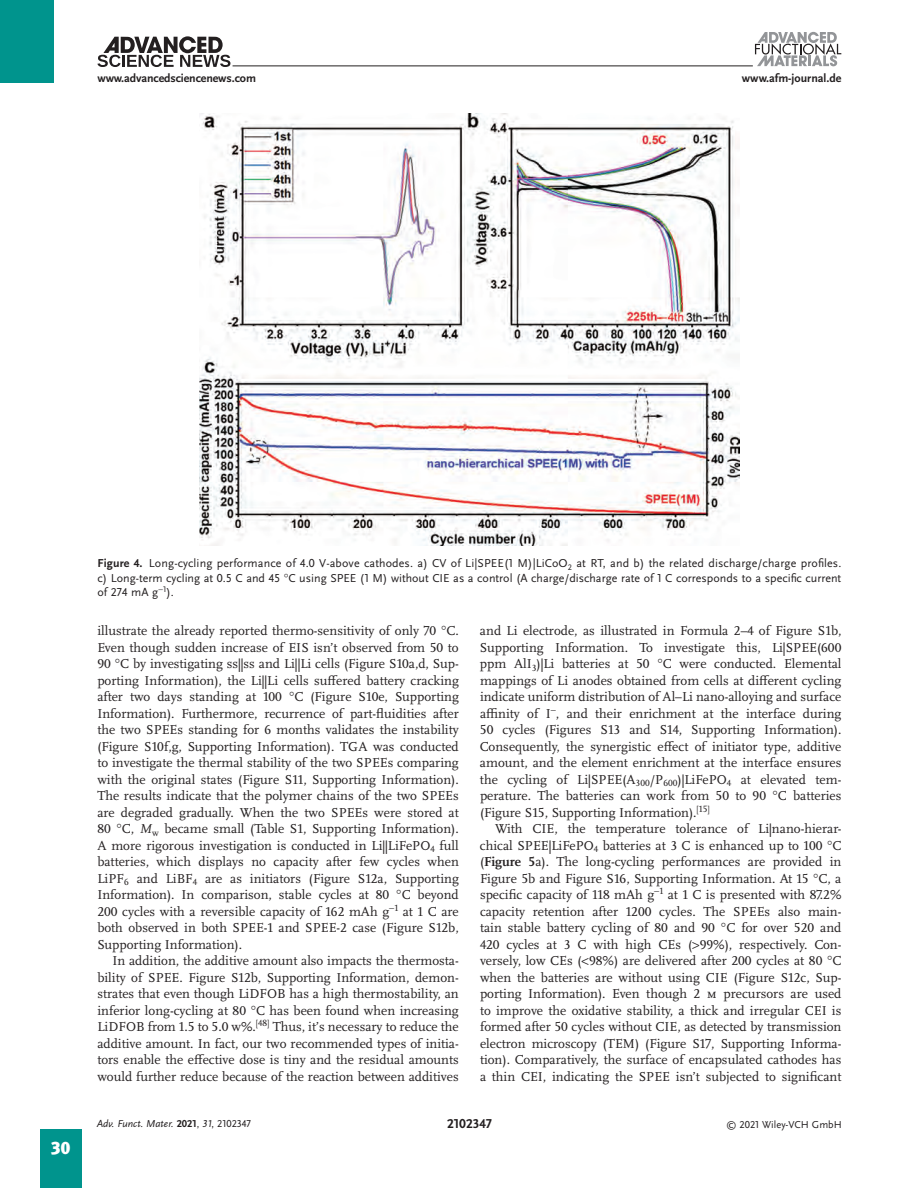
<style>
.page{position:relative;width:918px;height:1188px;background:#fff}
.page>*{position:absolute;margin:0;border:0;box-sizing:border-box;transform-origin:0 0}
.t1{font:900 18px "Meta Pro";color:#fff}
.t2{font:13.5px "Scala Pro";color:#231f20}
.t3{font:700 13.5px "Scala Sans Pro";color:#231f20}
.t4{font:12px/14.2px "Scala Sans Pro";color:#231f20;text-align:justify}
.t5{font:700 12px "Scala Sans Pro";letter-spacing:-.01em;color:#231f20}
.t6{font:italic 10.5px "Scala Sans Pro";color:#231f20}
.t7{font:10.5px "Scala Sans Pro";color:#231f20}
.s1{font-weight:700}
.s2{font-style:italic}
.s3{font-weight:700;font-style:normal}
.s4{font-style:normal}
</style>
<div class="page">
<svg style="left:755px;top:32px;width:86px;height:34px"></svg>
<hr style="left:233px;top:66px;width:520px;height:1px;background:#231f20">
<svg style="left:97px;top:36px;width:133px;height:31px"></svg>
<img style="left:199px;top:114px;width:540px;height:432px">
<div style="left:0;top:0;width:54px;height:83px;background:#00948d"></div>
<div style="left:40px;top:1129px;width:41px;height:59px;background:#00948d"></div>
<p class="t5" style="left:97px;top:71px;width:160px">www.advancedsciencenews.com</p>
<p class="t5" style="left:742px;top:71px;width:101px">www.afm-journal.de</p>
<h1 class="t1" style="left:51px;top:1133px;width:21px">30</h1>
<p class="t4" style="left:97px;top:556px;width:746px"><span class="s1">Figure 4.</span> Long-cycling performance of 4.0 V-above cathodes. a) CV of Li|SPEE(1 M)|LiCoO<sub>2</sub> at RT, and b) the related discharge/charge profiles. c) Long-term cycling at 0.5 C and 45 C using SPEE (1 M) without CIE as a control (A charge/discharge rate of 1 C corresponds to a specific current of 274 mA g−<sup>1</sup>).</p>
<p class="t2" style="left:97px;top:623px;width:363px">illustrate the already reported thermo-sensitivity of only 70 C.</p>
<p class="t2" style="left:97px;top:639px;width:363px">Even though sudden increase of EIS isn’t observed from 50 to</p>
<p class="t2" style="left:97px;top:656px;width:363px">90 C by investigating ss ss and Li Li cells (Figure S10a,d, Sup-</p>
<p class="t2" style="left:97px;top:672px;width:363px">porting Information), the Li Li cells suffered battery cracking</p>
<p class="t2" style="left:97px;top:689px;width:363px">after two days standing at 100 C (Figure S10e, Supporting</p>
<p class="t2" style="left:97px;top:705px;width:363px">Information). Furthermore, recurrence of part-fluidities after</p>
<p class="t2" style="left:97px;top:722px;width:363px">the two SPEEs standing for 6 months validates the instability</p>
<p class="t2" style="left:97px;top:738px;width:363px">(Figure S10f,g, Supporting Information). TGA was conducted</p>
<p class="t2" style="left:97px;top:755px;width:363px">to investigate the thermal stability of the two SPEEs comparing</p>
<p class="t2" style="left:97px;top:771px;width:363px">with the original states (Figure S11, Supporting Information).</p>
<p class="t2" style="left:97px;top:788px;width:363px">The results indicate that the polymer chains of the two SPEEs</p>
<p class="t2" style="left:97px;top:804px;width:363px">are degraded gradually. When the two SPEEs were stored at</p>
<p class="t2" style="left:97px;top:821px;width:363px">80 C, <span class="s2">M</span><sub>w</sub> became small (Table S1, Supporting Information).</p>
<p class="t2" style="left:97px;top:837px;width:363px">A more rigorous investigation is conducted in Li LiFePO<sub>4</sub> full</p>
<p class="t2" style="left:97px;top:854px;width:363px">batteries, which displays no capacity after few cycles when</p>
<p class="t2" style="left:97px;top:870px;width:363px">LiPF<sub>6</sub> and LiBF<sub>4</sub> are as initiators (Figure S12a, Supporting</p>
<p class="t2" style="left:97px;top:887px;width:363px">Information). In comparison, stable cycles at 80 C beyond</p>
<p class="t2" style="left:97px;top:903px;width:363px">200 cycles with a reversible capacity of 162 mAh g−<sup>1</sup> at 1 C are</p>
<p class="t2" style="left:97px;top:920px;width:363px">both observed in both SPEE-1 and SPEE-2 case (Figure S12b,</p>
<p class="t2" style="left:97px;top:936px;width:146px">Supporting Information).</p>
<p class="t2" style="left:112px;top:953px;width:348px">In addition, the additive amount also impacts the thermosta-</p>
<p class="t2" style="left:97px;top:969px;width:363px">bility of SPEE. Figure S12b, Supporting Information, demon-</p>
<p class="t2" style="left:97px;top:986px;width:363px">strates that even though LiDFOB has a high thermostability, an</p>
<p class="t2" style="left:97px;top:1002px;width:363px">inferior long-cycling at 80 C has been found when increasing</p>
<p class="t2" style="left:97px;top:1019px;width:363px">LiDFOB from 1.5 to 5.0 w%.<sup>[48]</sup> Thus, it’s necessary to reduce the</p>
<p class="t2" style="left:97px;top:1035px;width:363px">additive amount. In fact, our two recommended types of initia-</p>
<p class="t2" style="left:97px;top:1052px;width:363px">tors enable the effective dose is tiny and the residual amounts</p>
<p class="t2" style="left:97px;top:1068px;width:363px">would further reduce because of the reaction between additives</p>
<p class="t2" style="left:480px;top:623px;width:363px">and Li electrode, as illustrated in Formula 2–4 of Figure S1b,</p>
<p class="t2" style="left:480px;top:639px;width:363px">Supporting Information. To investigate this, Li SPEE(600</p>
<p class="t2" style="left:480px;top:656px;width:363px">ppm AlI<sub>3</sub>) Li batteries at 50 C were conducted. Elemental</p>
<p class="t2" style="left:480px;top:672px;width:363px">mappings of Li anodes obtained from cells at different cycling</p>
<p class="t2" style="left:480px;top:689px;width:363px">indicate uniform distribution of Al–Li nano-alloying and surface</p>
<p class="t2" style="left:480px;top:705px;width:363px">affinity of I−, and their enrichment at the interface during</p>
<p class="t2" style="left:480px;top:722px;width:363px">50 cycles (Figures S13 and S14, Supporting Information).</p>
<p class="t2" style="left:480px;top:738px;width:363px">Consequently, the synergistic effect of initiator type, additive</p>
<p class="t2" style="left:480px;top:755px;width:363px">amount, and the element enrichment at the interface ensures</p>
<p class="t2" style="left:480px;top:771px;width:363px">the cycling of Li SPEE(A<sub>300</sub>/P<sub>600</sub>) LiFePO<sub>4</sub> at elevated tem-</p>
<p class="t2" style="left:480px;top:788px;width:363px">perature. The batteries can work from 50 to 90 C batteries</p>
<p class="t2" style="left:480px;top:804px;width:231px">(Figure S15, Supporting Information).<sup>[15]</sup></p>
<p class="t2" style="left:495px;top:821px;width:348px">With CIE, the temperature tolerance of Li nano-hierar-</p>
<p class="t2" style="left:480px;top:837px;width:363px">chical SPEE LiFePO<sub>4</sub> batteries at 3 C is enhanced up to 100 C</p>
<p class="t2" style="left:480px;top:854px;width:363px">(<span class="s1">Figure 5</span>a). The long-cycling performances are provided in</p>
<p class="t2" style="left:480px;top:870px;width:363px">Figure 5b and Figure S16, Supporting Information. At 15 C, a</p>
<p class="t2" style="left:480px;top:887px;width:363px">specific capacity of 118 mAh g−<sup>1</sup> at 1 C is presented with 87.2%</p>
<p class="t2" style="left:480px;top:903px;width:363px">capacity retention after 1200 cycles. The SPEEs also main-</p>
<p class="t2" style="left:480px;top:920px;width:363px">tain stable battery cycling of 80 and 90 C for over 520 and</p>
<p class="t2" style="left:480px;top:936px;width:363px">420 cycles at 3 C with high CEs ( 99%), respectively. Con-</p>
<p class="t2" style="left:480px;top:953px;width:363px">versely, low CEs ( 98%) are delivered after 200 cycles at 80 C</p>
<p class="t2" style="left:480px;top:969px;width:363px">when the batteries are without using CIE (Figure S12c, Sup-</p>
<p class="t2" style="left:480px;top:986px;width:363px">porting Information). Even though 2 m precursors are used</p>
<p class="t2" style="left:480px;top:1002px;width:363px">to improve the oxidative stability, a thick and irregular CEI is</p>
<p class="t2" style="left:480px;top:1019px;width:363px">formed after 50 cycles without CIE, as detected by transmission</p>
<p class="t2" style="left:480px;top:1035px;width:363px">electron microscopy (TEM) (Figure S17, Supporting Informa-</p>
<p class="t2" style="left:480px;top:1052px;width:363px">tion). Comparatively, the surface of encapsulated cathodes has</p>
<p class="t2" style="left:480px;top:1068px;width:363px">a thin CEI, indicating the SPEE isn’t subjected to significant</p>
<p class="t6" style="left:97px;top:1118px;width:156px">Adv. Funct. Mater. <span class="s3">2021</span><span class="s4">,</span> 31<span class="s4">, 2102347</span></p>
<p class="t3" style="left:447px;top:1115px;width:46px">2102347</p>
<p class="t7" style="left:726px;top:1119px;width:117px">© 2021 Wiley-VCH GmbH</p>
</div>
